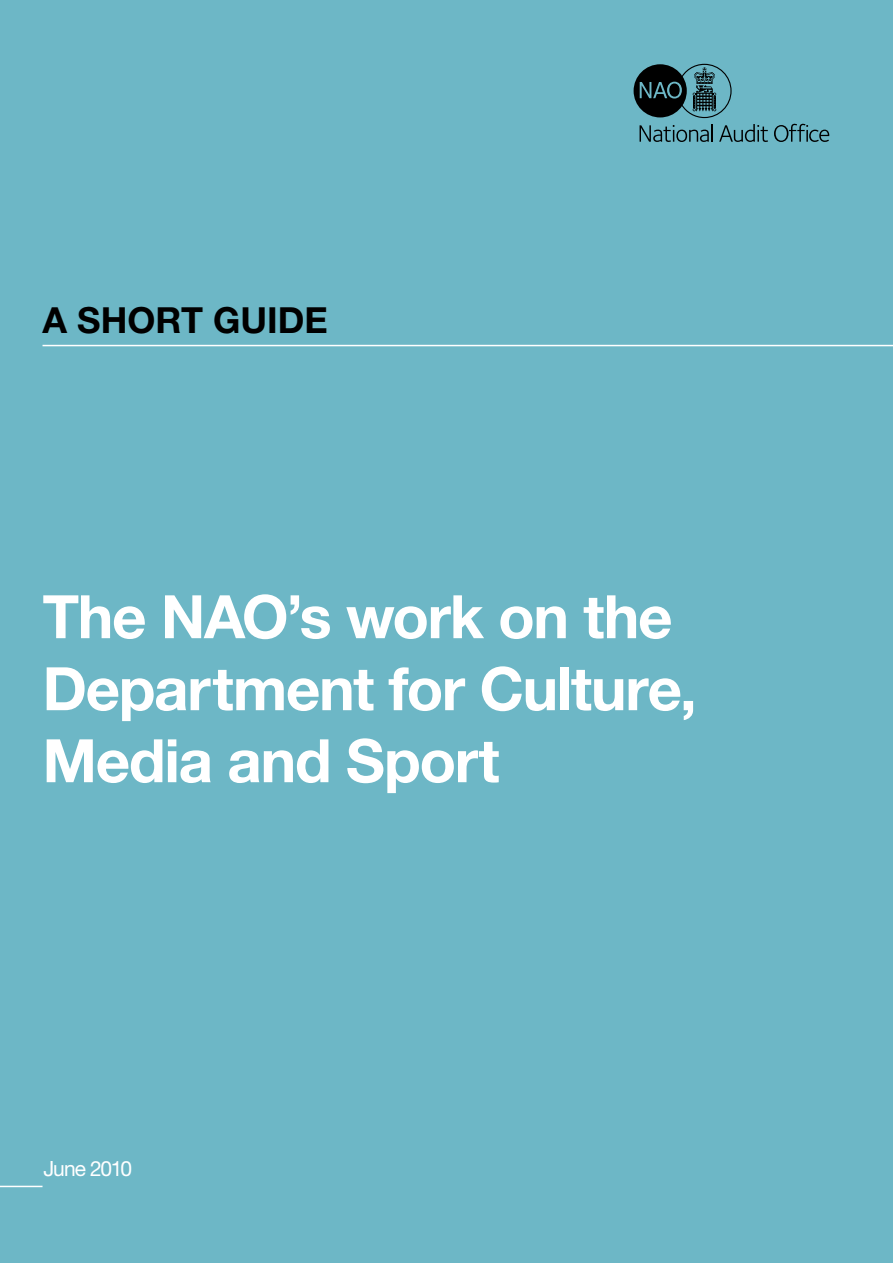
<style>
.page{position:relative;width:893px;height:1263px;background:#6db7c6}
.page>*{position:absolute;margin:0;border:0;box-sizing:border-box;transform-origin:0 0}
.BC_9_12pt_45{font:700 60px/72px "Helvetica Neue LT Std";letter-spacing:-.02em;color:#fff}
.HEAD_24_28pt_75{font:700 36px "Helvetica Neue LT Std";color:#000}
.REV_HEAD_24_28pt_75{font:21px "Helvetica Neue LT Std";letter-spacing:-.055em;color:#fff}
</style>
<div class="page">
<svg style="left:634px;top:64px;width:134px;height:78px"></svg>
<svg style="left:774px;top:124px;width:55px;height:18px"></svg>
<hr style="left:43px;top:345px;width:850px;height:1px;background:#fff">
<hr style="left:0;top:1186px;width:43px;height:1px;background:#fff">
<p class="HEAD_24_28pt_75" style="left:43px;top:298px;width:287px">A short guide</p>
<p class="BC_9_12pt_45" style="left:43px;top:579px;width:656px">The NAO’s work on the<br>Department for Culture,<br>Media and Sport</p>
<p class="REV_HEAD_24_28pt_75" style="left:43px;top:1156px;width:90px">June 2010</p>
</div>
